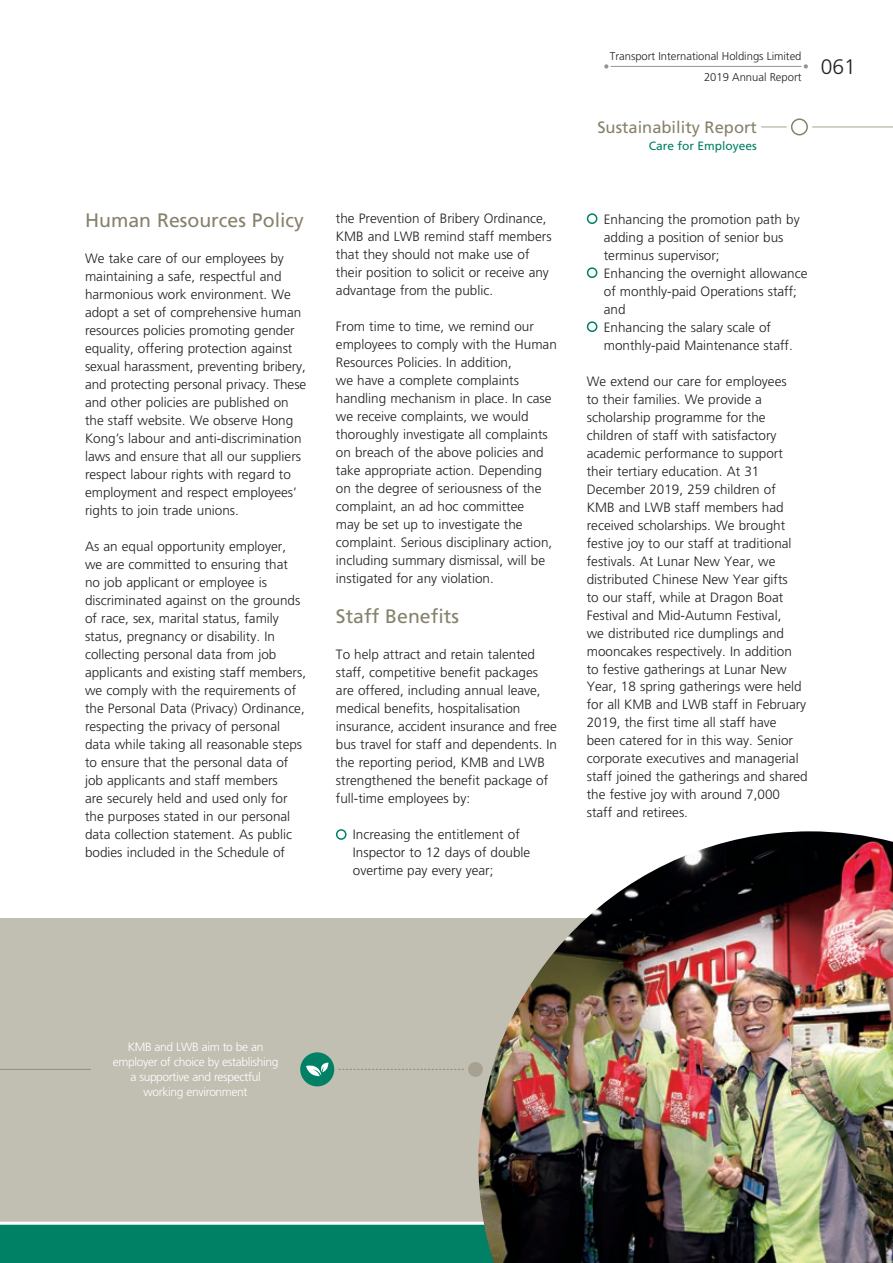
<style>
.page{position:relative;width:893px;height:1263px;background:#fff}
.page>*{position:absolute;margin:0;border:0;box-sizing:border-box;transform-origin:0 0}
.t1{font:300 21px "Frutiger LT Std";color:#231f20}
.t2{font:19.5px "Frutiger LT Std";color:#87826c}
.t3{font:16.5px "Frutiger LT Std";color:#87826c}
.t4{font:300 13.5px/18px "Frutiger LT Std";color:#231f20}
.t5{font:300 12px/15px "Frutiger LT Std";letter-spacing:-.03em;color:#fff;text-align:center}
.t6{font:12px "Frutiger LT Std";color:#008065}
.t7{font:300 11.25px/21.6px "Frutiger LT Std";color:#231f20;text-align:right}
</style>
<div class="page">
<div style="left:0;top:918px;width:893px;height:307px;background:#c1beb2"></div>
<div style="left:0;top:1225px;width:893px;height:38px;background:#008065"></div>
<hr style="left:0;top:1222px;width:893px;height:3px;background:#fff">
<svg style="left:804px;top:64px;width:4px;height:5px"></svg>
<svg style="left:604px;top:64px;width:4px;height:5px"></svg>
<hr style="left:611px;top:66px;width:190px;height:1px;background:#939598">
<div style="left:791px;top:118px;width:17px;height:17px;border:2px solid #87826c;border-radius:50%"></div>
<hr style="left:812px;top:127px;width:81px;height:1px;background:#a6a191">
<svg style="left:761px;top:127px;width:26px;height:1px"></svg>
<div style="left:336px;top:829px;width:11px;height:11px;border:2px solid #008065;border-radius:50%"></div>
<div style="left:587px;top:213px;width:10px;height:11px;border:2px solid #008065;border-radius:50%"></div>
<div style="left:587px;top:267px;width:10px;height:11px;border:2px solid #008065;border-radius:50%"></div>
<div style="left:587px;top:321px;width:10px;height:11px;border:2px solid #008065;border-radius:50%"></div>
<img style="left:478px;top:831px;width:415px;height:432px">
<div style="left:468px;top:1062px;width:15px;height:15px;background:#a6a191;border-radius:50%"></div>
<svg style="left:338px;top:1069px;width:126px;height:1px"></svg>
<div style="left:300px;top:1052px;width:34px;height:34px;background:#008065;border-radius:50%"></div>
<svg style="left:306px;top:1062px;width:23px;height:14px"></svg>
<h2 class="t2" style="left:85px;top:209px;width:220px">Human Resources Policy</h2>
<p class="t4" style="left:85px;top:250px;width:223px">We take care of our employees by maintaining a safe, respectful and harmonious work environment. We adopt a set of comprehensive human resources policies promoting gender equality, offering protection against sexual harassment, preventing bribery, and protecting personal privacy. These and other policies are published on the staff website. We observe Hong Kong’s labour and anti-discrimination laws and ensure that all our suppliers respect labour rights with regard to employment and respect employees’ rights to join trade unions.</p>
<p class="t4" style="left:85px;top:538px;width:223px">As an equal opportunity employer, we are committed to ensuring that no job applicant or employee is discriminated against on the grounds of race, sex, marital status, family status, pregnancy or disability. In collecting personal data from job applicants and existing staff members, we comply with the requirements of the Personal Data (Privacy) Ordinance, respecting the privacy of personal data while taking all reasonable steps to ensure that the personal data of job applicants and staff members<br>are securely held and used only for the purposes stated in our personal data collection statement. As public bodies included in the Schedule of</p>
<p class="t4" style="left:336px;top:209px;width:217px">the Prevention of Bribery Ordinance, KMB and LWB remind staff members that they should not make use of their position to solicit or receive any advantage from the public.</p>
<p class="t4" style="left:336px;top:317px;width:222px">From time to time, we remind our employees to comply with the Human Resources Policies. In addition,<br>we have a complete complaints handling mechanism in place. In case we receive complaints, we would thoroughly investigate all complaints on breach of the above policies and take appropriate action. Depending on the degree of seriousness of the complaint, an ad hoc committee<br>may be set up to investigate the complaint. Serious disciplinary action, including summary dismissal, will be instigated for any violation.</p>
<h2 class="t2" style="left:336px;top:605px;width:125px">Staff Benefits</h2>
<p class="t4" style="left:336px;top:646px;width:223px">To help attract and retain talented staff, competitive benefit packages are offered, including annual leave, medical benefits, hospitalisation insurance, accident insurance and free bus travel for staff and dependents. In the reporting period, KMB and LWB strengthened the benefit package of full-time employees by:</p>
<p class="t4" style="left:353px;top:826px;width:179px">Increasing the entitlement of<br>Inspector to 12 days of double overtime pay every year;</p>
<p class="t7" style="left:610px;top:45px;width:193px">Transport International Holdings Limited<br>2019 Annual Report</p>
<p class="t3" style="left:597px;top:117px;width:161px">Sustainability Report</p>
<p class="t6" style="left:649px;top:138px;width:110px">Care for Employees</p>
<h1 class="t1" style="left:821px;top:55px;width:37px">061</h1>
<p class="t4" style="left:604px;top:210px;width:205px">Enhancing the promotion path by adding a position of senior bus terminus supervisor;<br>Enhancing the overnight allowance of monthly-paid Operations staff; and<br>Enhancing the salary scale of monthly-paid Maintenance staff.</p>
<p class="t4" style="left:587px;top:372px;width:222px">We extend our care for employees<br>to their families. We provide a scholarship programme for the children of staff with satisfactory academic performance to support their tertiary education. At 31<br>December 2019, 259 children of<br>KMB and LWB staff members had received scholarships. We brought festive joy to our staff at traditional festivals. At Lunar New Year, we distributed Chinese New Year gifts<br>to our staff, while at Dragon Boat Festival and Mid-Autumn Festival,<br>we distributed rice dumplings and mooncakes respectively. In addition<br>to festive gatherings at Lunar New Year, 18 spring gatherings were held for all KMB and LWB staff in February 2019, the first time all staff have been catered for in this way. Senior corporate executives and managerial staff joined the gatherings and shared the festive joy with around 7,000 staff and retirees.</p>
<p class="t5" style="left:113px;top:1040px;width:167px">KMB and LWB aim to be an employer of choice by establishing a supportive and respectful working environment</p>
</div>
